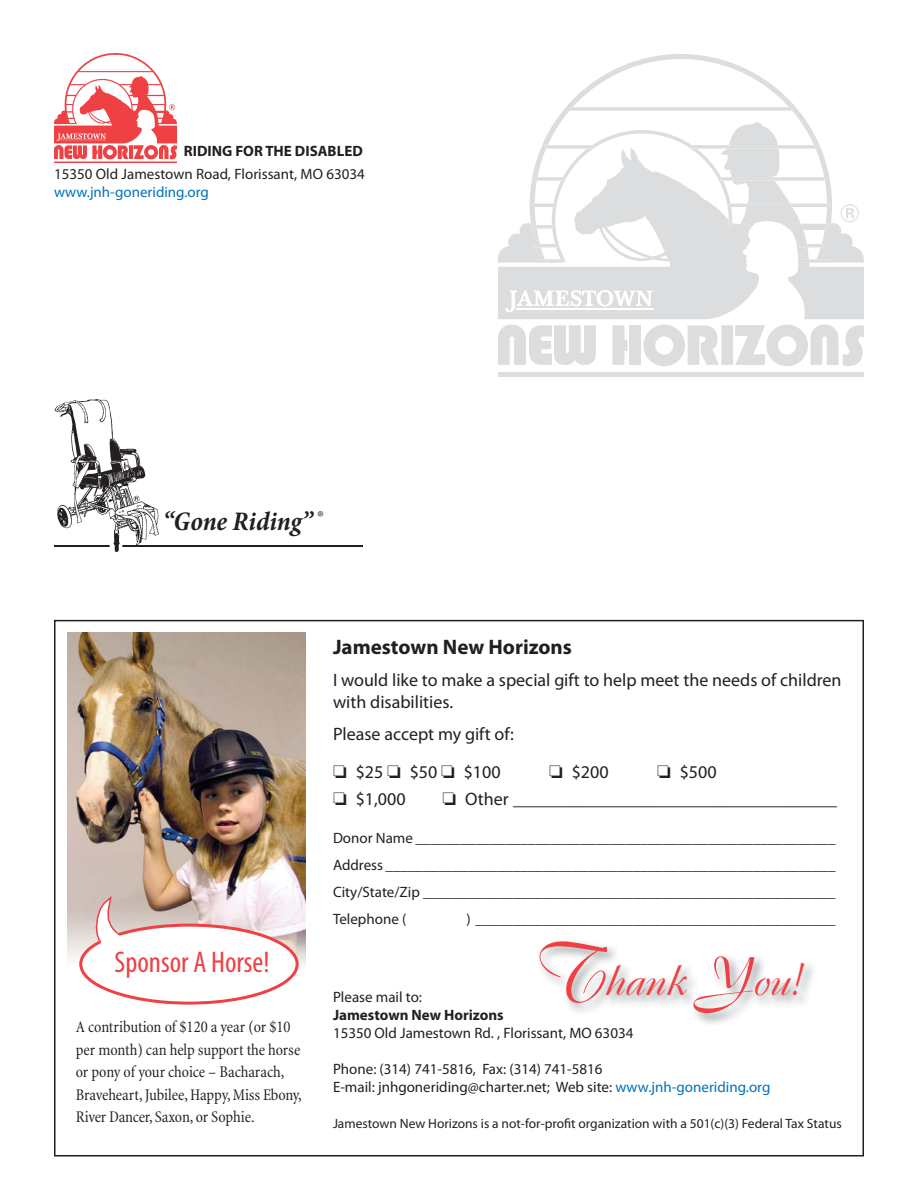
<style>
.page{position:relative;width:918px;height:1188px;background:#fff}
.page>*{position:absolute;margin:0;border:0;box-sizing:border-box;transform-origin:0 0}
.t1{font:45px "Boulevard";color:#ef4044}
.t2{font:condensed 30px "Myriad Pro";color:#ef4044}
.t3{font:italic 700 condensed 27px "Minion Pro";letter-spacing:-.005em;color:#231f20}
.t4{font:700 21px "Myriad Pro";color:#231f20}
.t5{font:18px/21.6px "Myriad Pro";color:#231f20}
.t6{font:condensed 16.5px/22.5px "Minion";letter-spacing:-.01em;color:#231f20}
.t7{font:15px/27px "Myriad Pro";color:#231f20;text-align:justify}
.t8{font:700 15px "Myriad Pro";color:#231f20}
.t9{font:15px "Myriad Pro";color:#0071bc}
.t10{font:13.5px "Myriad Pro";color:#231f20}
.s1{font-size:72px}
.s2{font-size:54px}
.s3{color:#0071bc}
</style>
<div class="page">
<svg style="left:498px;top:325px;width:98px;height:40px"></svg>
<svg style="left:612px;top:325px;width:16px;height:40px"></svg>
<div style="left:629px;top:325px;width:12px;height:40px;background:#dcddde"></div>
<div style="left:721px;top:325px;width:12px;height:40px;background:#dcddde"></div>
<svg style="left:735px;top:325px;width:129px;height:41px"></svg>
<svg style="left:643px;top:325px;width:76px;height:41px"></svg>
<div style="left:498px;top:372px;width:366px;height:5px;background:#dcddde"></div>
<svg style="left:555px;top:54px;width:252px;height:68px"></svg>
<svg style="left:498px;top:122px;width:366px;height:197px;fill:#dcddde"></svg>
<svg style="left:505px;top:290px;width:148px;height:22px"></svg>
<hr style="left:516px;top:309px;width:138px;height:1px;background:#fff">
<svg style="left:570px;top:107px;width:222px;height:4px"></svg>
<svg style="left:498px;top:130px;width:366px;height:135px"></svg>
<hr style="left:54px;top:545px;width:309px;height:2px;background:#231f20">
<img style="left:54px;top:399px;width:105px;height:153px">
<img style="left:54px;top:54px;width:123px;height:108px">
<svg style="left:54px;top:620px;width:810px;height:536px"></svg>
<svg style="left:79px;top:896px;width:220px;height:109px"></svg>
<img style="left:537px;top:939px;width:279px;height:86px">
<p class="t8" style="left:184px;top:145px;width:180px">RIDING FOR THE DISABLED</p>
<p class="t7" style="left:54px;top:162px;width:312px">15350 Old Jamestown Road, Florissant, MO 63034</p>
<p class="t9" style="left:54px;top:186px;width:156px">www.jnh-goneriding.org</p>
<h3 class="t3" style="left:163px;top:510px;width:161px">“Gone Riding” <sup>®</sup></h3>
<h2 class="t2" style="left:115px;top:950px;width:156px">Sponsor A Horse!</h2>
<p class="t6" style="left:76px;top:1017px;width:227px">A contribution of $120 a year (or $10 per month) can help support the horse or pony of your choice – Bacharach, Braveheart, Jubilee, Happy, Miss Ebony, River Dancer, Saxon, or Sophie.</p>
<h3 class="t4" style="left:333px;top:639px;width:240px">Jamestown New Horizons</h3>
<p class="t5" style="left:333px;top:671px;width:510px">I would like to make a special gift to help meet the needs of children with disabilities.</p>
<p class="t5" style="left:333px;top:717px;width:182px;line-height:37.8px">Please accept my gift of: ❏ $25 ❏ $50 ❏ $100</p>
<p class="t5" style="left:549px;top:763px;width:61px">❏ $200</p>
<p class="t5" style="left:657px;top:763px;width:61px">❏ $500</p>
<p class="t5" style="left:333px;top:790px;width:74px">❏ $1,000</p>
<p class="t5" style="left:442px;top:790px;width:396px">❏ Other ____________________________________</p>
<p class="t7" style="left:333px;top:826px;width:504px">Donor Name ________________________________________________________ Address ____________________________________________________________ City/State/Zip _______________________________________________________ Telephone (</p>
<p class="t7" style="left:466px;top:907px;width:371px">) ________________________________________________</p>
<h1 class="t1" style="left:538px;top:965px;width:264px"><span class="s1">T</span>hank <span class="s2">Y</span>ou!</h1>
<p class="t7" style="left:333px;top:985px;width:91px">Please mail to:</p>
<p class="t8" style="left:333px;top:1009px;width:172px">Jamestown New Horizons</p>
<p class="t7" style="left:333px;top:1021px;width:302px">15350 Old Jamestown Rd. , Florissant, MO 63034</p>
<p class="t7" style="left:333px;top:1061px;width:439px;line-height:18px">Phone: (314) 741-5816, Fax: (314) 741-5816<br>E-mail: jnhgoneriding@charter.net; Web site: <span class="s3">www.jnh-goneriding.org</span></p>
<p class="t10" style="left:333px;top:1118px;width:510px">Jamestown New Horizons is a not-for-profit organization with a 501(c)(3) Federal Tax Status</p>
</div>
